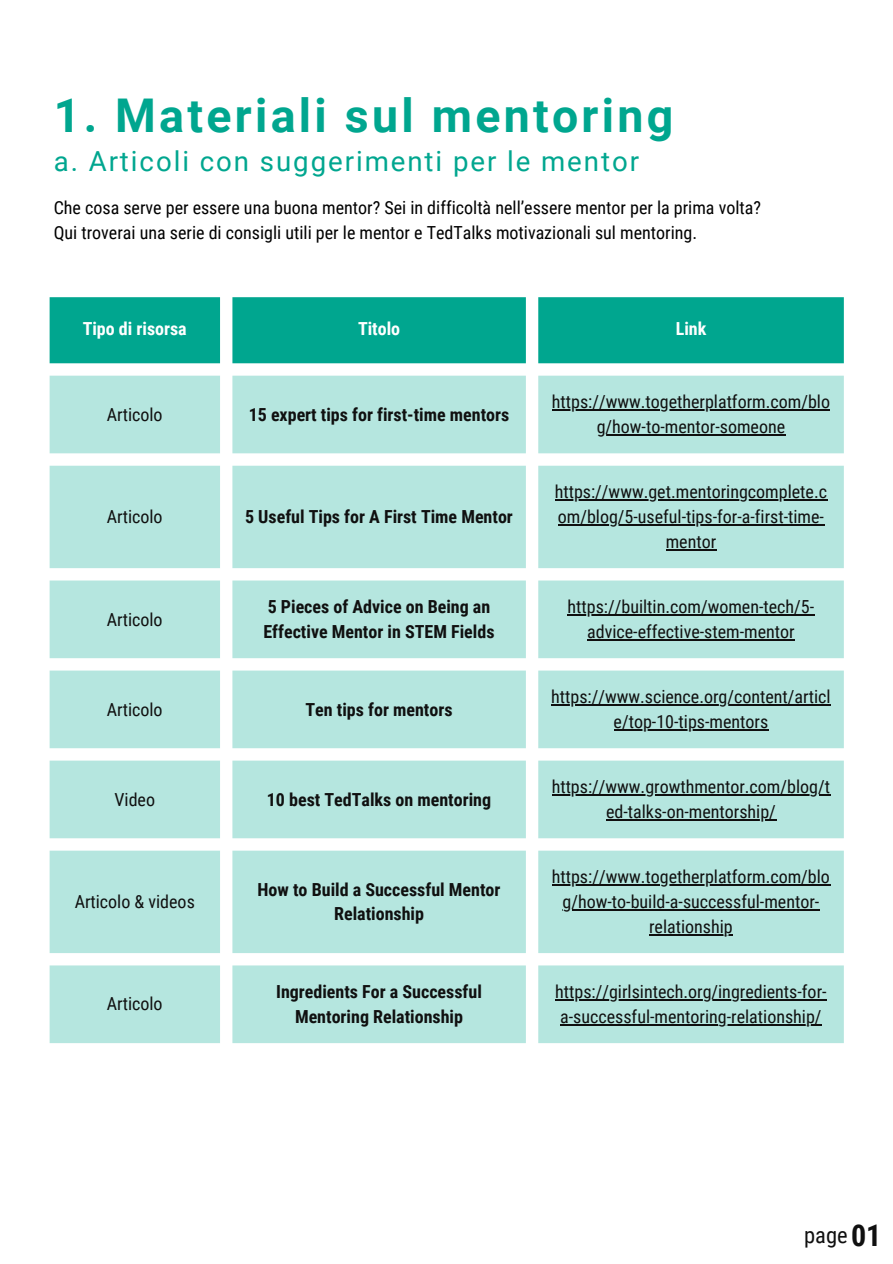
<style>
.page{position:relative;width:893px;height:1264px;background:#fff}
.page>*{position:absolute;margin:0;border:0;box-sizing:border-box;transform-origin:0 0}
.t1{font:700 46.5px "Roboto";letter-spacing:.07em;color:#00a68f}
.t2{font:27.6px "Roboto";letter-spacing:.07em;color:#00a68f}
.t3{font:22.5px "Roboto Condensed";color:#101010}
.t4{font:18px/24.8px "Roboto Condensed";color:#101010;text-align:center}
.t5{font:700 18px/24.8px "Roboto Condensed";color:#101010;text-align:center}
.t6{font:18px/24.8px "Roboto Condensed";color:#000}
.t7{font:700 18px "Roboto Condensed";color:#fff}
.s1{font-weight:700;font-size:30px}
</style>
<div class="page">
<div style="left:50px;top:297px;width:793px;height:66px;background:#00a68f"></div>
<svg style="left:50px;top:375px;width:793px;height:668px;background:#bee8e2"></svg>
<hr style="left:560px;top:409px;width:270px;height:1px;background:#101010">
<hr style="left:596px;top:434px;width:189px;height:1px;background:#101010">
<hr style="left:554px;top:499px;width:273px;height:1px;background:#101010">
<hr style="left:557px;top:524px;width:267px;height:1px;background:#101010">
<hr style="left:665px;top:549px;width:51px;height:1px;background:#101010">
<hr style="left:567px;top:614px;width:247px;height:1px;background:#101010">
<hr style="left:587px;top:639px;width:207px;height:1px;background:#101010">
<hr style="left:551px;top:704px;width:279px;height:1px;background:#101010">
<hr style="left:613px;top:729px;width:155px;height:1px;background:#101010">
<hr style="left:551px;top:794px;width:279px;height:1px;background:#101010">
<hr style="left:606px;top:819px;width:170px;height:1px;background:#101010">
<hr style="left:551px;top:884px;width:279px;height:1px;background:#101010">
<hr style="left:562px;top:909px;width:257px;height:1px;background:#101010">
<hr style="left:649px;top:933px;width:83px;height:2px;background:#101010">
<hr style="left:555px;top:999px;width:271px;height:1px;background:#101010">
<hr style="left:560px;top:1023px;width:261px;height:2px;background:#101010">
<h1 class="t1" style="left:54px;top:89px;width:621px">1. Materiali sul mentoring</h1>
<h2 class="t2" style="left:54px;top:145px;width:587px">a. Articoli con suggerimenti per le mentor</h2>
<p class="t6" style="left:54px;top:195px;width:708px">Che cosa serve per essere una buona mentor? Sei in difficoltà nell’essere mentor per la prima volta?<br>Qui troverai una serie di consigli utili per le mentor e TedTalks motivazionali sul mentoring.</p>
<p class="t7" style="left:83px;top:319px;width:106px">Tipo di risorsa</p>
<h2 class="t7" style="left:358px;top:319px;width:44px">Titolo</h2>
<p class="t7" style="left:675px;top:319px;width:32px">Link</p>
<p class="t4" style="left:107px;top:402px;width:57px">Articolo</p>
<p class="t5" style="left:249px;top:402px;width:262px">15 expert tips for first-time mentors</p>
<p class="t4" style="left:107px;top:504px;width:57px">Articolo</p>
<p class="t5" style="left:245px;top:504px;width:269px">5 Useful Tips for A First Time Mentor</p>
<p class="t4" style="left:551px;top:390px;width:280px">https://www.togetherplatform.com/blo</p>
<p class="t4" style="left:596px;top:414px;width:190px">g/how-to-mentor-someone</p>
<p class="t4" style="left:554px;top:480px;width:274px">https://www.get.mentoringcomplete.c</p>
<p class="t4" style="left:557px;top:504px;width:268px">om/blog/5-useful-tips-for-a-first-time&shy;mentor</p>
<p class="t4" style="left:107px;top:607px;width:57px">Articolo</p>
<p class="t5" style="left:263px;top:594px;width:232px;text-align:left">5 Pieces of Advice on Being an<br>Effective Mentor in STEM Fields</p>
<p class="t4" style="left:567px;top:594px;width:248px">https://builtin.com/women-tech/5- advice-effective-stem-mentor</p>
<p class="t4" style="left:107px;top:697px;width:57px">Articolo</p>
<p class="t5" style="left:305px;top:697px;width:148px">Ten tips for mentors</p>
<p class="t4" style="left:114px;top:787px;width:42px">Video</p>
<p class="t5" style="left:267px;top:787px;width:226px">10 best TedTalks on mentoring</p>
<p class="t4" style="left:75px;top:889px;width:122px">Articolo &amp; videos</p>
<p class="t5" style="left:257px;top:877px;width:244px">How to Build a Successful Mentor<br>Relationship</p>
<p class="t4" style="left:551px;top:684px;width:281px">https://www.science.org/content/articl</p>
<p class="t4" style="left:613px;top:709px;width:156px">e/top-10-tips-mentors</p>
<p class="t4" style="left:551px;top:774px;width:280px">https://www.growthmentor.com/blog/t</p>
<p class="t4" style="left:606px;top:799px;width:171px">ed-talks-on-mentorship/</p>
<p class="t4" style="left:551px;top:864px;width:280px">https://www.togetherplatform.com/blo</p>
<p class="t4" style="left:562px;top:889px;width:258px">g/how-to-build-a-successful-mentor-</p>
<p class="t4" style="left:649px;top:914px;width:85px">relationship</p>
<p class="t4" style="left:107px;top:991px;width:57px">Articolo</p>
<h3 class="t5" style="left:276px;top:979px;width:207px">Ingredients For a Successful<br>Mentoring Relationship</h3>
<p class="t4" style="left:555px;top:979px;width:273px;text-align:left">https://girlsintech.org/ingredients-for&shy;a-successful-mentoring-relationship/</p>
<p class="t3" style="left:804px;top:1222px;width:79px">page <span class="s1">01</span></p>
</div>
